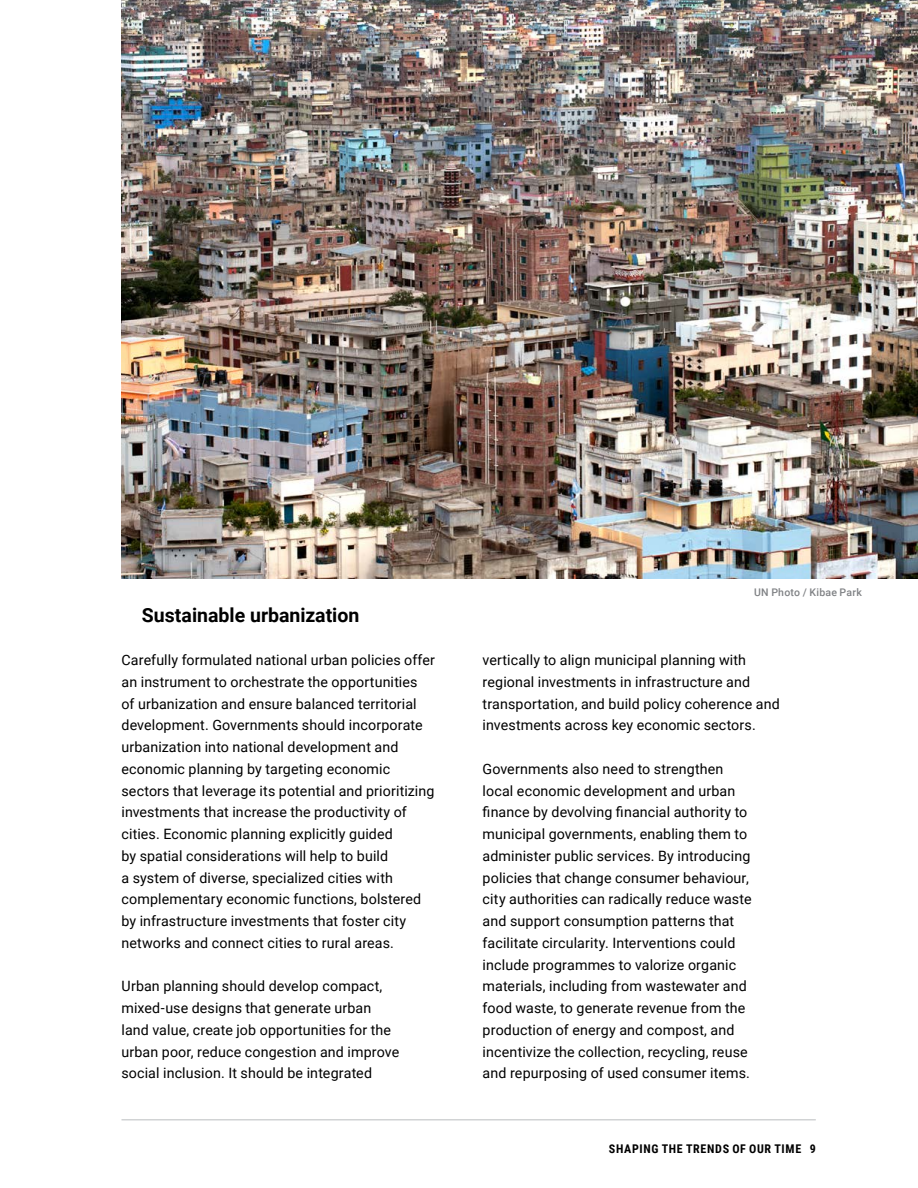
<style>
.page{position:relative;width:918px;height:1188px;background:#fff}
.page>*{position:absolute;margin:0;border:0;box-sizing:border-box;transform-origin:0 0}
.t1{font:700 19.5px "Roboto";color:#000}
.t2{font:14.25px/21.8px "Roboto";letter-spacing:.01em;color:#000}
.t3{font:700 12px "Roboto Condensed";letter-spacing:.055em;color:#000}
.t4{font:500 10.5px "Roboto";letter-spacing:.02em;color:#808285}
</style>
<div class="page">
<img style="left:122px;top:0;width:796px;height:578px">
<hr style="left:122px;top:1119px;width:694px;height:1px;background:#d1d3d4">
<h1 class="t1" style="left:142px;top:601px;width:219px">Sustainable urbanization</h1>
<p class="t2" style="left:122px;top:649px;width:315px">Carefully formulated national urban policies offer an instrument to orchestrate the opportunities<br>of urbanization and ensure balanced territorial development. Governments should incorporate urbanization into national development and economic planning by targeting economic sectors that leverage its potential and prioritizing investments that increase the productivity of cities. Economic planning explicitly guided<br>by spatial considerations will help to build<br>a system of diverse, specialized cities with complementary economic functions, bolstered by infrastructure investments that foster city networks and connect cities to rural areas.</p>
<p class="t2" style="left:122px;top:975px;width:279px">Urban planning should develop compact, mixed-use designs that generate urban land value, create job opportunities for the urban poor, reduce congestion and improve social inclusion. It should be integrated</p>
<p class="t4" style="left:754px;top:585px;width:109px">UN Photo / Kibae Park</p>
<p class="t2" style="left:483px;top:649px;width:299px">vertically to align municipal planning with regional investments in infrastructure and transportation, and build policy coherence and investments across key economic sectors.</p>
<p class="t2" style="left:483px;top:757px;width:270px">Governments also need to strengthen local economic development and urban finance by devolving financial authority to municipal governments, enabling them to administer public services. By introducing policies that change consumer behaviour, city authorities can radically reduce waste and support consumption patterns that facilitate circularity. Interventions could include programmes to valorize organic materials, including from wastewater and food waste, to generate revenue from the production of energy and compost, and incentivize the collection, recycling, reuse and repurposing of used consumer items.</p>
<p class="t3" style="left:609px;top:1140px;width:208px">SHAPING THE TRENDS OF OUR TIME 9</p>
</div>
